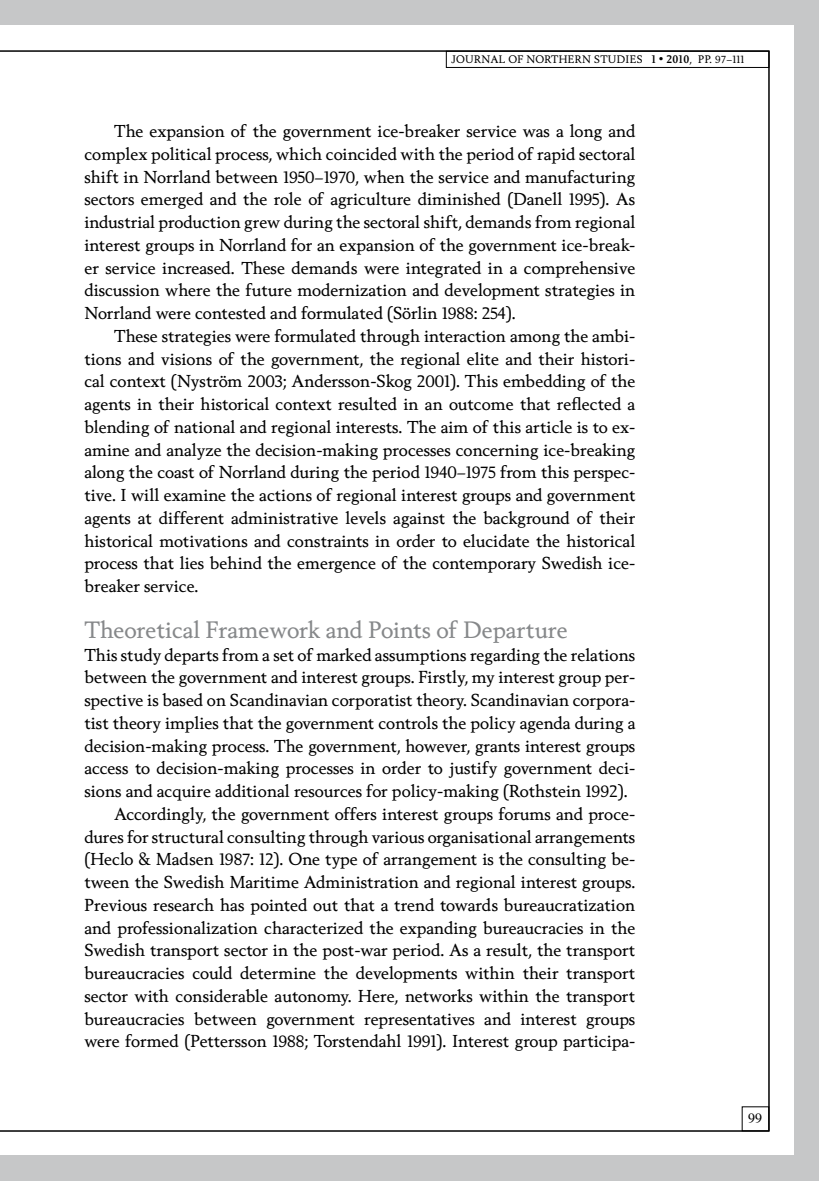
<style>
.page{position:relative;width:819px;height:1181px;background:#fff}
.page>*{position:absolute;margin:0;border:0;box-sizing:border-box;transform-origin:0 0}
.t1{font:22.75px "Berling Nova Text";color:#86888a}
.t2{font:16.62px/22.8px "Berling Nova Text";color:#000;text-align:justify}
.t3{font:14px "Times";color:#000}
.t4{font:10.5px "Berling Nova Text";color:#000}
.s1{font-weight:700}
</style>
<div class="page">
<div style="left:794px;top:0;width:25px;height:1181px;background:#c6c7c8"></div>
<div style="left:0;top:0;width:819px;height:25px;background:#c6c7c8"></div>
<div style="left:0;top:1155px;width:819px;height:26px;background:#c6c7c8"></div>
<div style="left:446px;top:51px;width:323px;height:17px;border:1px solid #000"></div>
<p class="t4" style="left:451px;top:53px;width:9px">journal</p>
<p class="t4" style="left:508px;top:53px;width:27px">of northern</p>
<p class="t4" style="left:594px;top:53px;width:8px">studies</p>
<p class="t4" style="left:651px;top:53px;width:94px"><span class="s1">1</span> <sup>•</sup> <span class="s1">2010</span>, pp. 97–111</p>
<p class="t2" style="left:84px;top:119px;width:552px;text-indent:30px">The expansion of the government ice-breaker service was a long and complex political process, which coincided with the period of rapid sectoral shift in Norrland between 1950–1970, when the service and manufacturing sectors emerged and the role of agriculture diminished (Danell 1995). As industrial production grew during the sectoral shift, demands from regional interest groups in Norrland for an expansion of the government ice-break&shy;er service increased. These demands were integrated in a comprehensive discussion where the future modernization and development strategies in Norrland were contested and formulated (Sörlin 1988: 254).</p>
<p class="t2" style="left:84px;top:324px;width:552px;text-indent:30px">These strategies were formulated through interaction among the ambi&shy;tions and visions of the government, the regional elite and their histori&shy;cal context (Nyström 2003; Andersson-Skog 2001). This embedding of the agents in their historical context resulted in an outcome that reflected a blending of national and regional interests. The aim of this article is to ex&shy;amine and analyze the decision-making processes concerning ice-breaking along the coast of Norrland during the period 1940–1975 from this perspec&shy;tive. I will examine the actions of regional interest groups and government agents at different administrative levels against the background of their historical motivations and constraints in order to elucidate the historical process that lies behind the emergence of the contemporary Swedish ice&shy;breaker service.</p>
<h1 class="t1" style="left:84px;top:615px;width:485px">Theoretical Framework and Points of Departure</h1>
<p class="t2" style="left:84px;top:643px;width:552px">This study departs from a set of marked assumptions regarding the relations</p>
<p class="t2" style="left:84px;top:665px;width:552px">between the government and interest groups. Firstly, my interest group per-</p>
<p class="t2" style="left:84px;top:688px;width:552px">spective is based on Scandinavian corporatist theory. Scandinavian corpora-</p>
<p class="t2" style="left:84px;top:711px;width:552px">tist theory implies that the government controls the policy agenda during a</p>
<p class="t2" style="left:84px;top:734px;width:552px">decision-making process. The government, however, grants interest groups</p>
<p class="t2" style="left:84px;top:756px;width:552px">access to decision-making processes in order to justify government deci-</p>
<p class="t2" style="left:84px;top:779px;width:544px">sions and acquire additional resources for policy-making (Rothstein 1992).</p>
<p class="t2" style="left:114px;top:802px;width:522px">Accordingly, the government offers interest groups forums and proce-</p>
<p class="t2" style="left:84px;top:825px;width:552px">dures for structural consulting through various organisational arrangements</p>
<p class="t2" style="left:84px;top:847px;width:552px">(Heclo &amp; Madsen 1987: 12). One type of arrangement is the consulting be-</p>
<p class="t2" style="left:84px;top:870px;width:552px">tween the Swedish Maritime Administration and regional interest groups.</p>
<p class="t2" style="left:84px;top:893px;width:552px">Previous research has pointed out that a trend towards bureaucratization</p>
<p class="t2" style="left:84px;top:916px;width:552px">and professionalization characterized the expanding bureaucracies in the</p>
<p class="t2" style="left:84px;top:938px;width:552px">Swedish transport sector in the post-war period. As a result, the transport</p>
<p class="t2" style="left:84px;top:961px;width:552px">bureaucracies could determine the developments within their transport</p>
<p class="t2" style="left:84px;top:984px;width:552px">sector with considerable autonomy. Here, networks within the transport</p>
<p class="t2" style="left:84px;top:1006px;width:552px">bureaucracies between government representatives and interest groups</p>
<p class="t2" style="left:84px;top:1029px;width:552px">were formed (Pettersson 1988; Torstendahl 1991). Interest group participa-</p>
<p class="t3" style="left:748px;top:1105px;width:15px">99</p>
</div>
